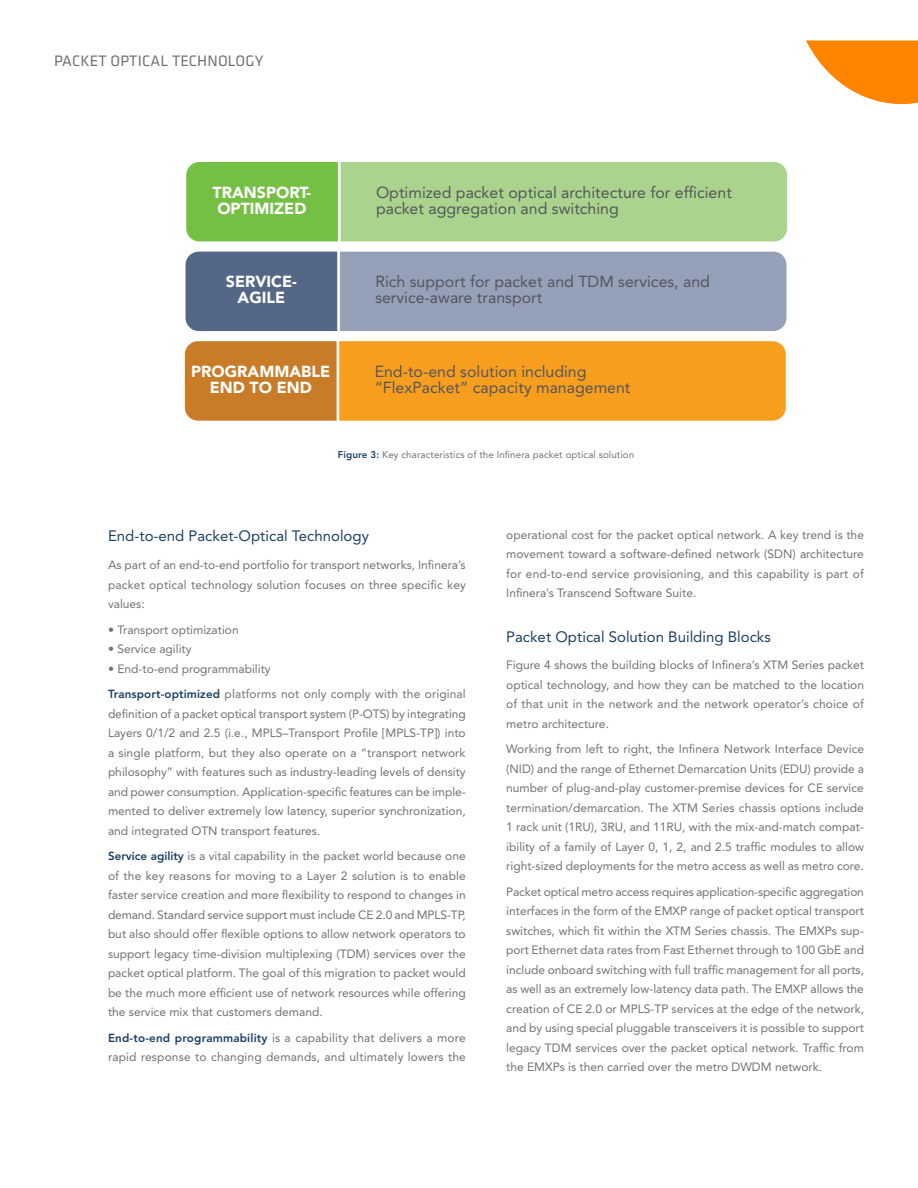
<style>
.page{position:relative;width:918px;height:1188px;background:#fff}
.page>*{position:absolute;margin:0;border:0;box-sizing:border-box;transform-origin:0 0}
.t1{font:15.9px/15.9px "Avenir LT Std";color:#55565a}
.t2{font:900 15.9px/15.9px "Avenir LT Std";color:#fff;text-align:center}
.Secondary_Page_Heade{font:15.75px "Klavika";letter-spacing:.01em;color:#717074}
.Section_Subhead{font:15px "Avenir LT Std";color:#1b4064}
.Text_Page2{font:12px/19.5px "Avenir LT Std";color:#717074;text-align:justify}
.t3{font:9.75px "Avenir LT Std";letter-spacing:.01em;color:#717074}
.s1{font-weight:800;color:#1b4064}
.s2{font-weight:800;font-size:11.7px;color:#1b4064}
</style>
<div class="page">
<svg style="left:186px;top:162px;width:601px;height:79px;background:#9dcf7c"></svg>
<svg style="left:186px;top:252px;width:600px;height:79px;background:#8493ac"></svg>
<svg style="left:185px;top:341px;width:601px;height:80px;background:#eb9624"></svg>
<svg style="left:806px;top:40px;width:112px;height:65px"></svg>
<p class="Secondary_Page_Heade" style="left:54px;top:50px;width:211px">PACKET OPTICAL TECHNOLOGY</p>
<p class="t2" style="left:213px;top:185px;width:100px;text-align:left">TRANSPORT-<br>OPTIMIZED</p>
<p class="t2" style="left:226px;top:274px;width:73px">SERVICE-<br>AGILE</p>
<p class="t1" style="left:376px;top:185px;width:357px">Optimized packet optical architecture for efficient packet aggregation and switching</p>
<p class="t1" style="left:375px;top:274px;width:336px">Rich support for packet and TDM services, and service-aware transport</p>
<p class="t2" style="left:191px;top:363px;width:140px">PROGRAMMABLE<br>END TO END</p>
<p class="t1" style="left:375px;top:364px;width:257px">End-to-end solution including “FlexPacket” capacity management</p>
<p class="t3" style="left:338px;top:449px;width:298px"><span class="s1">Figure 3:</span> Key characteristics of the Infinera packet optical solution</p>
<p class="Section_Subhead" style="left:108px;top:527px;width:262px">End-to-end Packet-Optical Technology</p>
<p class="Text_Page2" style="left:108px;top:556px;width:359px">As part of an end-to-end portfolio for transport networks, Infinera’s packet optical technology solution focuses on three specific key values:</p>
<p class="Text_Page2" style="left:108px;top:620px;width:132px">• Transport optimization</p>
<p class="Text_Page2" style="left:108px;top:640px;width:85px">• Service agility</p>
<p class="Text_Page2" style="left:108px;top:659px;width:164px">• End-to-end programmability</p>
<p class="Text_Page2" style="left:108px;top:685px;width:359px"><span class="s2">Transport-optimized</span> platforms not only comply with the original definition of a packet optical transport system (P-OTS) by integrating Layers 0/1/2 and 2.5 (i.e., MPLS–Transport Profile [MPLS-TP]) into a single platform, but they also operate on a “transport network philosophy” with features such as industry-leading levels of density and power consumption. Application-specific features can be imple&shy;mented to deliver extremely low latency, superior synchronization, and integrated OTN transport features.</p>
<p class="Text_Page2" style="left:108px;top:847px;width:359px"><span class="s2">Service agility</span> is a vital capability in the packet world because one of the key reasons for moving to a Layer 2 solution is to enable faster service creation and more flexibility to respond to changes in demand. Standard service support must include CE 2.0 and MPLS-TP, but also should offer flexible options to allow network operators to support legacy time-division multiplexing (TDM) services over the packet optical platform. The goal of this migration to packet would be the much more efficient use of network resources while offering the service mix that customers demand.</p>
<p class="Text_Page2" style="left:108px;top:1028px;width:359px"><span class="s2">End-to-end programmability</span> is a capability that delivers a more rapid response to changing demands, and ultimately lowers the</p>
<p class="Text_Page2" style="left:506px;top:525px;width:359px">operational cost for the packet optical network. A key trend is the movement toward a software-defined network (SDN) architecture for end-to-end service provisioning, and this capability is part of Infinera’s Transcend Software Suite.</p>
<p class="Section_Subhead" style="left:506px;top:628px;width:266px">Packet Optical Solution Building Blocks</p>
<p class="Text_Page2" style="left:506px;top:655px;width:359px">Figure 4 shows the building blocks of Infinera’s XTM Series packet optical technology, and how they can be matched to the location of that unit in the network and the network operator’s choice of metro architecture.</p>
<p class="Text_Page2" style="left:506px;top:739px;width:359px">Working from left to right, the Infinera Network Interface Device (NID) and the range of Ethernet Demarcation Units (EDU) provide a number of plug-and-play customer-premise devices for CE service termination/demarcation. The XTM Series chassis options include 1 rack unit (1RU), 3RU, and 11RU, with the mix-and-match compat&shy;ibility of a family of Layer 0, 1, 2, and 2.5 traffic modules to allow right-sized deployments for the metro access as well as metro core.</p>
<p class="Text_Page2" style="left:506px;top:882px;width:359px">Packet optical metro access requires application-specific aggregation interfaces in the form of the EMXP range of packet optical transport switches, which fit within the XTM Series chassis. The EMXPs sup&shy;port Ethernet data rates from Fast Ethernet through to 100 GbE and include onboard switching with full traffic management for all ports, as well as an extremely low-latency data path. The EMXP allows the creation of CE 2.0 or MPLS-TP services at the edge of the network, and by using special pluggable transceivers it is possible to support legacy TDM services over the packet optical network. Traffic from the EMXPs is then carried over the metro DWDM network.</p>
</div>
